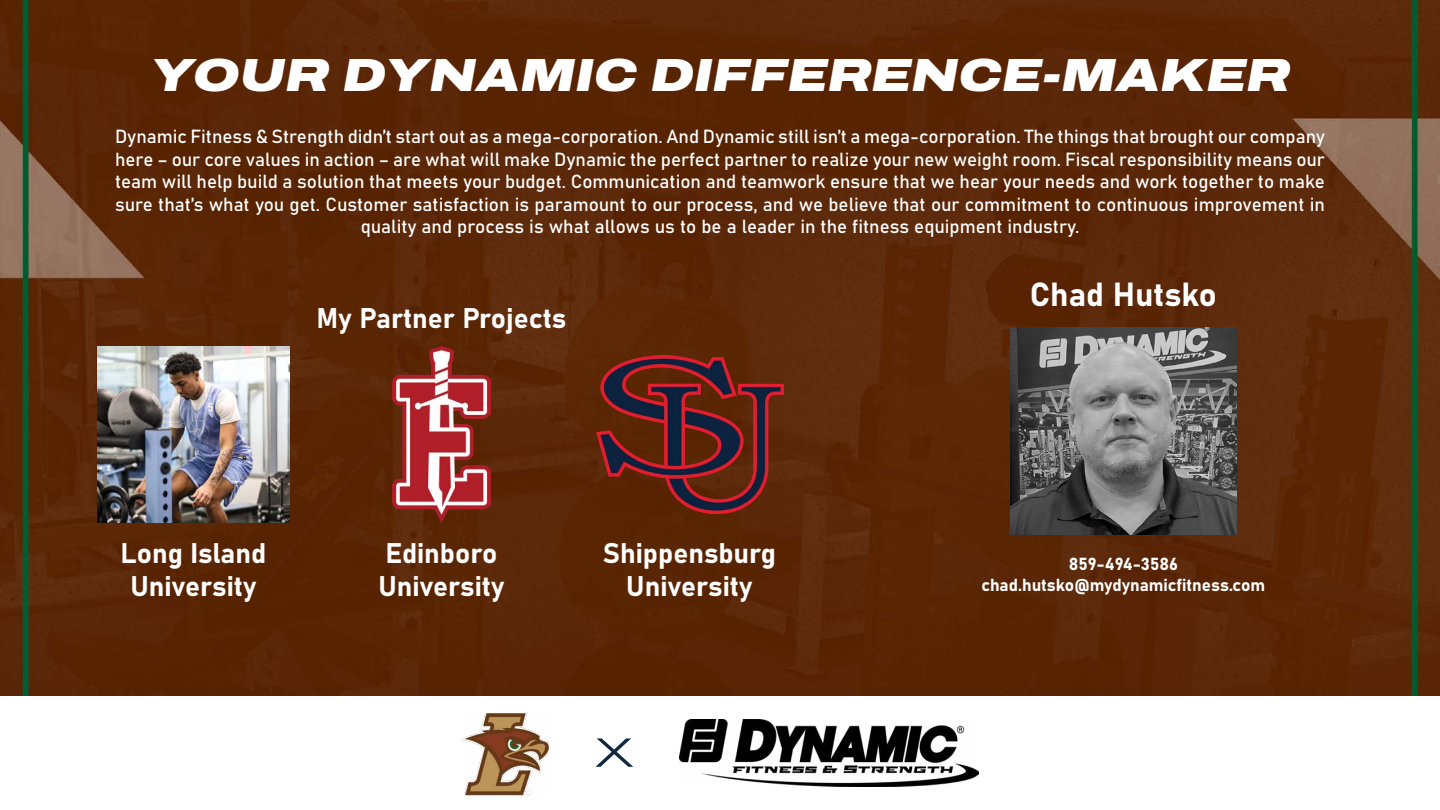
<style>
.page{position:relative;width:1440px;height:810px;background:#fff}
.page>*{position:absolute;margin:0;border:0;box-sizing:border-box;transform-origin:0 0}
.t1{font:italic 900 46.5px "Archivo Expanded";color:#fff}
.t2{font:33px "Bahnschrift";color:#fff}
.t3{font:28.05px/33.7px "Bahnschrift";color:#fff;text-align:center}
.t4{font:18.75px/22.5px "Bahnschrift";color:#fff;text-align:center}
.t5{font:17.25px/20.7px "Bahnschrift";color:#fff;text-align:center}
</style>
<div class="page">
<img style="left:0;top:0;width:1440px;height:695px">
<img style="left:98px;top:346px;width:191px;height:176px">
<img style="left:392px;top:346px;width:99px;height:176px">
<img style="left:596px;top:355px;width:188px;height:158px">
<img style="left:1011px;top:328px;width:225px;height:207px">
<img style="left:461px;top:713px;width:88px;height:83px">
<svg style="left:596px;top:738px;width:37px;height:29px"></svg>
<img style="left:679px;top:719px;width:300px;height:67px">
<h1 class="t1" style="left:150px;top:40px;width:1142px">YOUR DYNAMIC DIFFERENCE-MAKER</h1>
<p class="t4" style="left:115px;top:124px;width:1211px">Dynamic Fitness &amp; Strength didn’t start out as a mega-corporation. And Dynamic still isn’t a mega-corporation. The things that brought our company here – our core values in action – are what will make Dynamic the perfect partner to realize your new weight room. Fiscal responsibility means our team will help build a solution that meets your budget. Communication and teamwork ensure that we hear your needs and work together to make sure that’s what you get. Customer satisfaction is paramount to our process, and we believe that our commitment to continuous improvement in quality and process is what allows us to be a leader in the fitness equipment industry.</p>
<h3 class="t3" style="left:316px;top:299px;width:251px">My Partner Projects</h3>
<h3 class="t3" style="left:121px;top:534px;width:147px">Long Island<br>University</h3>
<h3 class="t3" style="left:378px;top:534px;width:128px;text-align:left">Edinboro<br>University</h3>
<h3 class="t3" style="left:603px;top:534px;width:175px">Shippensburg<br>University</h3>
<h2 class="t2" style="left:1030px;top:269px;width:189px">Chad Hutsko</h2>
<p class="t5" style="left:981px;top:552px;width:285px">859-494-3586 chad.hutsko@mydynamicfitness.com</p>
</div>
